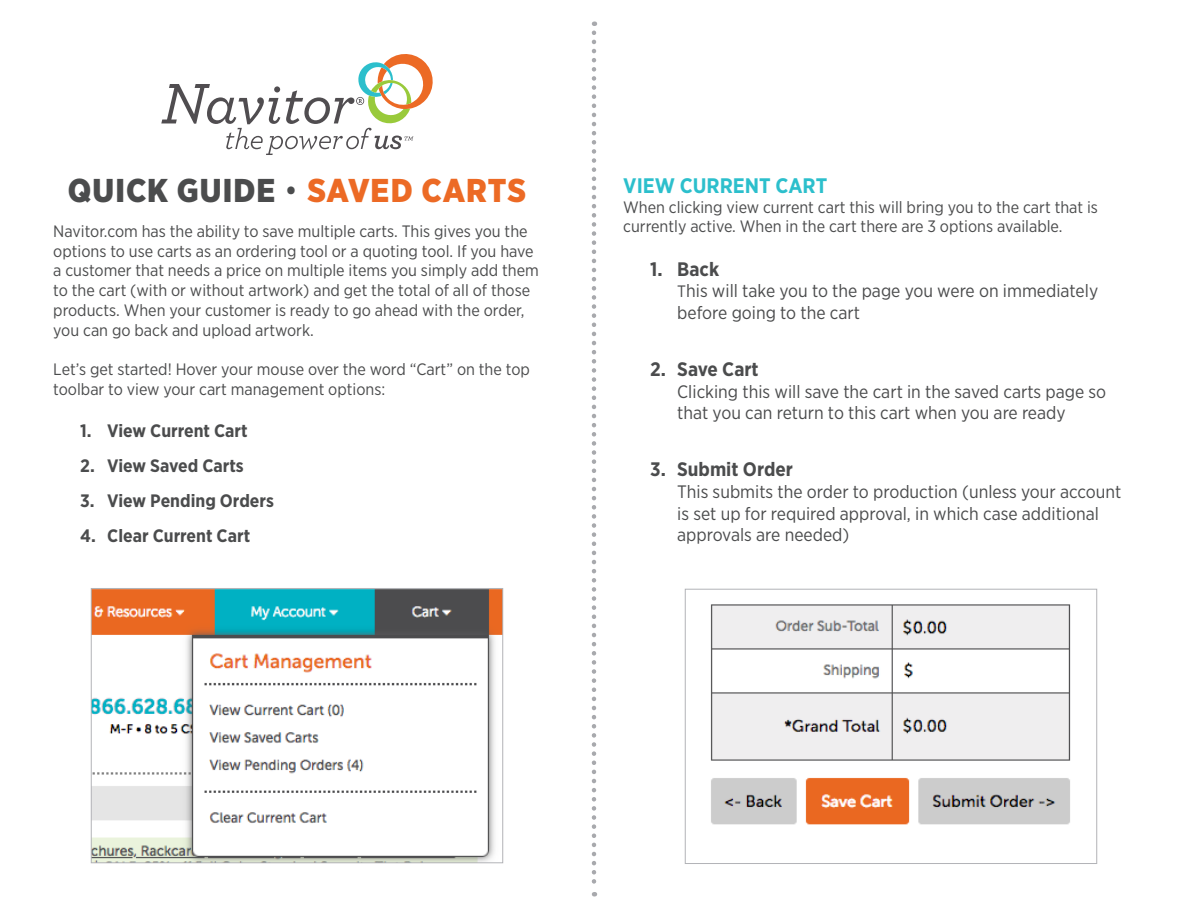
<style>
.page{position:relative;width:1188px;height:918px;background:#fff}
.page>*{position:absolute;margin:0;border:0;box-sizing:border-box;transform-origin:0 0}
.t1{font:900 33px "Gotham Narrow";letter-spacing:.03em;color:#4b4c4d}
.t2{font:700 21px "Gotham Narrow";color:#2cbfcc}
.t3{font:700 19.5px "Gotham Narrow";color:#4b4c4d}
.t4{font:18px/21.6px "Gotham Narrow";color:#4b4c4d}
.t5{font:700 18px "Gotham Narrow";color:#4b4c4d}
.t6{font:16.5px/19.8px "Gotham Narrow";color:#4b4c4d}
.s1{font-weight:300}
.s2{color:#ec6a25}
.s3{font-size:16.5px}
</style>
<div class="page">
<svg style="left:161px;top:54px;width:272px;height:101px"></svg>
<img style="left:93px;top:590px;width:408px;height:271px">
<div style="left:91px;top:588px;width:412px;height:275px;border:1px solid #b2b3b7"></div>
<svg style="left:592px;top:33px;width:4px;height:863px"></svg>
<img style="left:710px;top:604px;width:361px;height:221px">
<div style="left:685px;top:589px;width:412px;height:275px;border:1px solid #b2b3b7"></div>
<p class="t1" style="left:68px;top:169px;width:460px">QUICK GUIDE <span class="s1">•</span> <span class="s2">SAVED CARTS</span></p>
<p class="t6" style="left:53px;top:221px;width:487px">Navitor.com has the ability to save multiple carts. This gives you the options to use carts as an ordering tool or a quoting tool. If you have a customer that needs a price on multiple items you simply add them to the cart (with or without artwork) and get the total of all of those products. When your customer is ready to go ahead with the order, you can go back and upload artwork.</p>
<p class="t6" style="left:53px;top:359px;width:478px">Let’s get started! Hover your mouse over the word “Cart” on the top toolbar to view your cart management options:</p>
<p class="t5" style="left:80px;top:419px;width:169px">1. View Current Cart</p>
<p class="t5" style="left:80px;top:454px;width:165px">2. View Saved Carts</p>
<p class="t5" style="left:80px;top:489px;width:195px">3. View Pending Orders</p>
<p class="t5" style="left:80px;top:524px;width:172px">4. Clear Current Cart</p>
<p class="t2" style="left:623px;top:172px;width:206px">VIEW CURRENT CART</p>
<p class="t6" style="left:623px;top:197px;width:476px">When clicking view current cart this will bring you to the cart that is currently active. When in the cart there are 3 options available.</p>
<p class="t3" style="left:650px;top:256px;width:70px">1. Back</p>
<p class="t4" style="left:677px;top:280px;width:423px"><span class="s3">T</span>his will take you to the page you were on immediately before going to the cart</p>
<p class="t3" style="left:650px;top:357px;width:110px">2. Save Cart</p>
<p class="t4" style="left:677px;top:380px;width:431px">Clicking this will save the cart in the saved carts page so that you can return to this cart when you are ready</p>
<p class="t3" style="left:650px;top:457px;width:144px">3. Submit Order</p>
<p class="t4" style="left:677px;top:481px;width:446px">This submits the order to production (unless your account is set up for required approval, in which case additional approvals are needed)</p>
</div>
